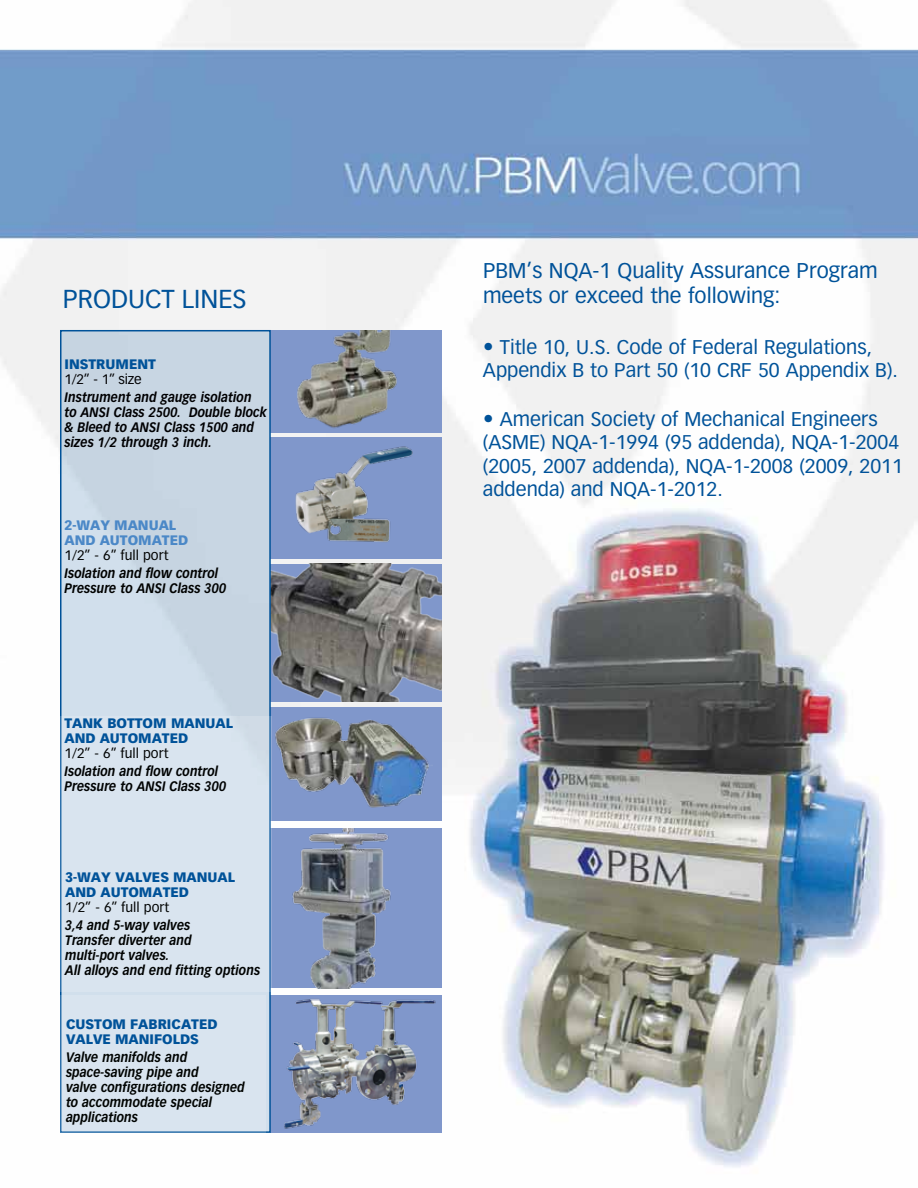
<style>
.page{position:relative;width:918px;height:1188px;background:#fff}
.page>*{position:absolute;margin:0;border:0;box-sizing:border-box;transform-origin:0 0}
.t1{font:25.5px "Vectora LH";color:#005299}
.t2{font:21px/25.2px "Vectora LH";color:#005299}
.t3{font:19.5px/23.4px "Vectora LH";color:#005299}
.t4{font:italic 700 13.5px/15px "Vectora LH";color:#000002;scale:.9 1}
.t5{font:900 13.5px/15px "Vectora LH";color:#005299}
.t6{font:italic 700 13.5px/15px "Vectora LH";color:#000301;scale:.9 1}
.t7{font:italic 700 13.5px/15px "Vectora LH";color:#000201;scale:.9 1}
.t8{font:italic 700 13.5px/15px "Vectora LH";color:#000100;scale:.9 1}
.t9{font:italic 700 13.5px/15px "Vectora LH";color:#000202;scale:.9 1}
.t10{font:900 13.5px/15px "Vectora LH";color:#4b88c7}
.t11{font:13.5px "Vectora LH";color:#000100}
.t12{font:13.5px "Vectora LH";color:#000201}
.t13{font:13.5px "Vectora LH";color:#000202}
.t14{font:13.5px "Vectora LH";color:#000002}
.s1{font-size:21px}
</style>
<div class="page">
<img style="left:0;top:0;width:918px;height:1167px">
<img style="left:271px;top:995px;width:170px;height:138px">
<div style="left:271px;top:708px;width:171px;height:113px;background:#8097cb"></div>
<img style="left:275px;top:717px;width:154px;height:91px">
<div style="left:270px;top:437px;width:171px;height:121px;background:#8097cb"></div>
<div style="left:271px;top:828px;width:171px;height:160px;background:#8097cb"></div>
<img style="left:292px;top:828px;width:99px;height:160px">
<img style="left:271px;top:564px;width:170px;height:138px">
<img style="left:271px;top:330px;width:170px;height:103px">
<div style="left:61px;top:331px;width:209px;height:801px;background:#c8d6e3"></div>
<div style="left:60px;top:330px;width:211px;height:803px;border:2px solid #005299"></div>
<div style="left:61px;top:716px;width:211px;height:276px;background:#d9e4ef"></div>
<div style="left:54px;top:996px;width:212px;height:138px;background:#d9e4ef"></div>
<img style="left:295px;top:446px;width:118px;height:96px">
<h1 class="t1" style="left:63px;top:284px;width:185px">PRODUCT LINES</h1>
<p class="t5" style="left:64px;top:357px;width:93px">INSTRUMENT</p>
<p class="t14" style="left:64px;top:372px;width:79px">1/2” - 1” size</p>
<p class="t4" style="left:64px;top:390px;width:226px">Instrument and gauge isolation to ANSI Class 2500. Double block &amp; Bleed to ANSI Class 1500 and sizes 1/2 through 3 inch.</p>
<p class="t10" style="left:64px;top:518px;width:125px">2-WAY MANUAL<br>AND AUTOMATED</p>
<p class="t11" style="left:64px;top:548px;width:105px">1/2” - 6” full port</p>
<p class="t8" style="left:64px;top:566px;width:181px">Isolation and flow control<br>Pressure to ANSI Class 300</p>
<p class="t5" style="left:64px;top:715px;width:170px">TANK BOTTOM MANUAL<br>AND AUTOMATED</p>
<p class="t13" style="left:65px;top:745px;width:105px">1/2” - 6” full port</p>
<p class="t9" style="left:64px;top:764px;width:181px">Isolation and flow control<br>Pressure to ANSI Class 300</p>
<p class="t5" style="left:65px;top:870px;width:171px">3-WAY VALVES MANUAL<br>AND AUTOMATED</p>
<p class="t12" style="left:65px;top:900px;width:105px">1/2” - 6” full port</p>
<p class="t7" style="left:65px;top:918px;width:218px">3,4 and 5-way valves<br>Transfer diverter and<br>multi-port valves.<br>All alloys and end fitting options</p>
<p class="t5" style="left:66px;top:1017px;width:153px">CUSTOM FABRICATED<br>VALVE MANIFOLDS</p>
<p class="t6" style="left:66px;top:1050px;width:200px">Valve manifolds and space-saving pipe and<br>valve configurations designed to accommodate special applications</p>
<p class="t2" style="left:483px;top:258px;width:396px">PBM’s NQA-1 Quality Assurance Program meets or exceed the following:</p>
<p class="t3" style="left:483px;top:335px;width:416px"><span class="s1">•</span> Title 10, U.S. Code of Federal Regulations,<br>Appendix B to Part 50 (10 CRF 50 Appendix B).</p>
<p class="t3" style="left:483px;top:407px;width:421px"><span class="s1">•</span> American Society of Mechanical Engineers (ASME) NQA-1-1994 (95 addenda), NQA-1-2004 (2005, 2007 addenda), NQA-1-2008 (2009, 2011 addenda) and NQA-1-2012.</p>
</div>
